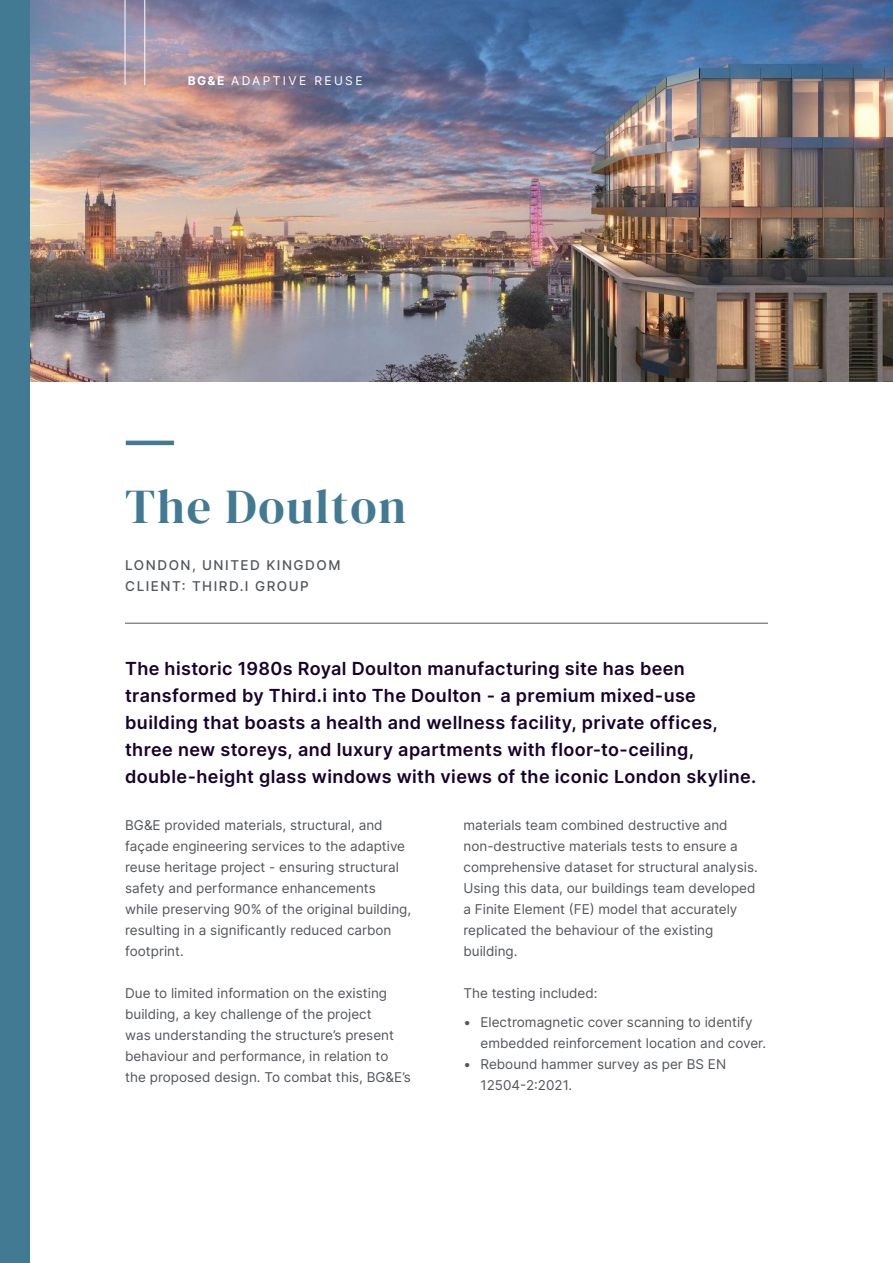
<style>
.page{position:relative;width:893px;height:1263px;background:#fff}
.page>*{position:absolute;margin:0;border:0;box-sizing:border-box;transform-origin:0 0}
.H2_-_BG_E{font:48px "DM Serif Display";letter-spacing:.04em;color:#427a94}
.Body_Text_BG_E{font:600 18px/27px "Inter";letter-spacing:.02em;color:#17002d}
.Body_Text_BG_E-2{font:13.5px/21px "Inter";color:#52555a}
.Body_Text_BG_E-3{font:500 13.5px "Inter";letter-spacing:.11em;color:#52555a}
.t1{font:12px "Inter";letter-spacing:.2em;color:#fff}
.s1{font-weight:700}
</style>
<div class="page">
<hr style="left:126px;top:441px;width:48px;height:4px;background:#427a94">
<hr style="left:125px;top:623px;width:643px;height:1px;background:#52555a">
<img style="left:30px;top:0;width:863px;height:381px">
<div style="left:0;top:0;width:30px;height:1263px;background:#427a94"></div>
<hr style="left:125px;top:0;width:1px;height:85px;background:#fff">
<hr style="left:144px;top:0;width:1px;height:85px;background:#fff">
<p class="t1" style="left:188px;top:72px;width:176px"><span class="s1">BG&amp;E</span> ADAPTIVE REUSE</p>
<p class="H2_-_BG_E" style="left:125px;top:479px;width:283px">The Doulton</p>
<p class="Body_Text_BG_E-3" style="left:125px;top:555px;width:217px">LONDON, UNITED KINGDOM</p>
<p class="Body_Text_BG_E-3" style="left:125px;top:576px;width:185px">CLIENT: THIRD.I GROUP</p>
<p class="Body_Text_BG_E" style="left:125px;top:654px;width:632px">The historic 1980s Royal Doulton manufacturing site has been transformed by Third.i into The Doulton - a premium mixed-use building that boasts a health and wellness facility, private offices, three new storeys, and luxury apartments with floor-to-ceiling, double-height glass windows with views of the iconic London skyline.</p>
<p class="Body_Text_BG_E-2" style="left:125px;top:814px;width:288px">BG&amp;E provided materials, structural, and façade engineering services to the adaptive reuse heritage project - ensuring structural safety and performance enhancements while preserving 90% of the original building, resulting in a significantly reduced carbon footprint.</p>
<p class="Body_Text_BG_E-2" style="left:125px;top:982px;width:287px">Due to limited information on the existing building, a key challenge of the project<br>was understanding the structure’s present behaviour and performance, in relation to the proposed design. To combat this, BG&amp;E’s</p>
<p class="Body_Text_BG_E-2" style="left:463px;top:814px;width:296px">materials team combined destructive and non-destructive materials tests to ensure a comprehensive dataset for structural analysis.<br>Using this data, our buildings team developed a Finite Element (FE) model that accurately replicated the behaviour of the existing building.</p>
<p class="Body_Text_BG_E-2" style="left:463px;top:982px;width:136px">The testing included:</p>
<p class="Body_Text_BG_E-2" style="left:480px;top:1012px;width:287px;text-indent:-17px">• Electromagnetic cover scanning to identify embedded reinforcement location and cover.</p>
<p class="Body_Text_BG_E-2" style="left:480px;top:1054px;width:247px;text-indent:-17px">• Rebound hammer survey as per BS EN<br>12504-2:2021.</p>
</div>
